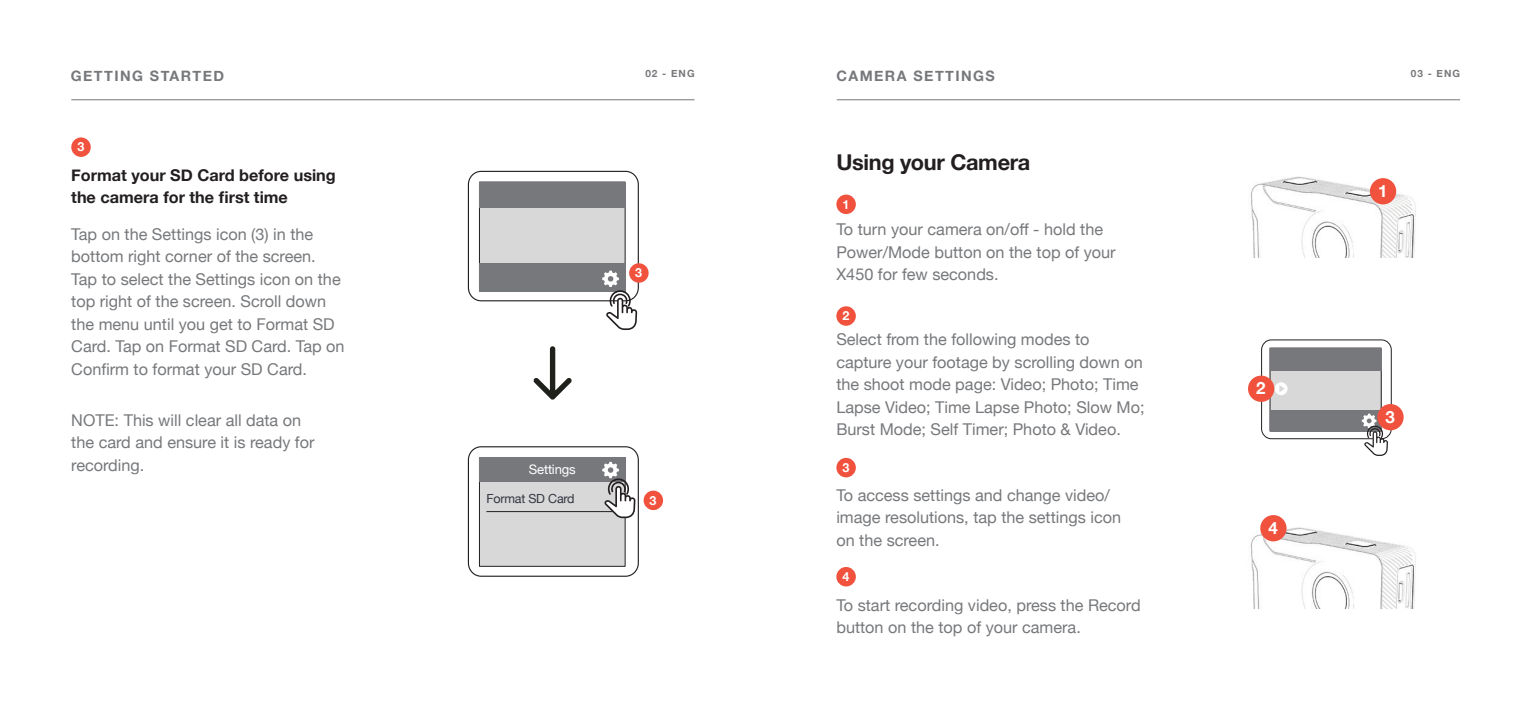
<style>
.page{position:relative;width:1531px;height:702px;background:#fff}
.page>*{position:absolute;margin:0;border:0;box-sizing:border-box;transform-origin:0 0}
.Paragraph_Style_2{font:700 21.75px "Helvetica Neue";letter-spacing:-.015em;color:#231f20}
.t1{font:700 17px "Helvetica Neue";color:#fff}
.Paragraph_Style_2-2{font:16.25px/22.5px "Helvetica Neue";color:#76787b}
.Paragraph_Style_2-3{font:700 16.25px/22.5px "Helvetica Neue";color:#231f20}
.t2{font:700 14.25px "Helvetica Neue";letter-spacing:.1em;color:#76787b}
.Paragraph_Style_2-4{font:13px "Helvetica Neue";letter-spacing:-.015em;color:#fff}
.Paragraph_Style_2-5{font:12.5px "Helvetica Neue";letter-spacing:-.015em;color:#323640}
.t3{font:700 12.5px "Helvetica Neue";color:#fff}
.t4{font:700 10px "Helvetica Neue";letter-spacing:.1em;color:#76787b}
</style>
<div class="page">
<img style="left:1250px;top:176px;width:166px;height:81px">
<img style="left:1250px;top:515px;width:166px;height:93px">
<div style="left:1261px;top:339px;width:130px;height:100px;border:1px solid #231f20;border-radius:10px"></div>
<div style="left:468px;top:171px;width:171px;height:130px;border:1px solid #231f20;border-radius:13px"></div>
<div style="left:468px;top:446px;width:171px;height:130px;border:1px solid #231f20;border-radius:13px"></div>
<div style="left:1270px;top:348px;width:111px;height:83px;background:#d8d8d8"></div>
<div style="left:479px;top:182px;width:146px;height:109px;background:#d8d8d8"></div>
<div style="left:479px;top:457px;width:146px;height:109px;background:#d8d8d8"></div>
<div style="left:479px;top:457px;width:146px;height:109px;border:1px solid #231f20"></div>
<div style="left:1270px;top:348px;width:111px;height:22px;background:#76787b"></div>
<div style="left:479px;top:182px;width:146px;height:26px;background:#76787b"></div>
<div style="left:1270px;top:410px;width:111px;height:21px;background:#76787b"></div>
<div style="left:479px;top:263px;width:146px;height:28px;background:#76787b"></div>
<div style="left:479px;top:457px;width:146px;height:25px;background:#76787b"></div>
<svg style="left:1274px;top:382px;width:13px;height:13px"></svg>
<hr style="left:837px;top:99px;width:623px;height:1px;background:#76787b">
<div style="left:836px;top:194px;width:20px;height:20px;background:#f0523e;border-radius:50%"></div>
<div style="left:836px;top:306px;width:20px;height:20px;background:#f0523e;border-radius:50%"></div>
<div style="left:836px;top:458px;width:20px;height:19px;background:#f0523e;border-radius:50%"></div>
<div style="left:836px;top:567px;width:20px;height:19px;background:#f0523e;border-radius:50%"></div>
<svg style="left:1362px;top:413px;width:26px;height:43px"></svg>
<svg style="left:602px;top:270px;width:35px;height:60px"></svg>
<div style="left:1370px;top:178px;width:26px;height:26px;background:#f0523e;border-radius:50%"></div>
<div style="left:1260px;top:515px;width:26px;height:26px;background:#f0523e;border-radius:50%"></div>
<div style="left:1377px;top:404px;width:26px;height:26px;background:#f0523e;border-radius:50%"></div>
<div style="left:1248px;top:375px;width:26px;height:27px;background:#f0523e;border-radius:50%"></div>
<hr style="left:71px;top:99px;width:623px;height:1px;background:#76787b">
<div style="left:71px;top:137px;width:20px;height:20px;background:#f0523e;border-radius:50%"></div>
<svg style="left:533px;top:346px;width:39px;height:54px"></svg>
<div style="left:629px;top:263px;width:20px;height:20px;background:#f0523e;border-radius:50%"></div>
<div style="left:643px;top:490px;width:20px;height:20px;background:#f0523e;border-radius:50%"></div>
<hr style="left:486px;top:511px;width:133px;height:1px;background:#231f20">
<svg style="left:602px;top:462px;width:33px;height:56px"></svg>
<p class="t2" style="left:71px;top:65px;width:155px">GETTING STARTED</p>
<p class="t4" style="left:645px;top:66px;width:51px">02 - ENG</p>
<p class="t3" style="left:77px;top:137px;width:8px">3</p>
<p class="Paragraph_Style_2-3" style="left:71px;top:164px;width:266px">Format your SD Card before using the camera for the first time</p>
<p class="Paragraph_Style_2-2" style="left:71px;top:223px;width:275px">Tap on the Settings icon (3) in the bottom right corner of the screen.<br>Tap to select the Settings icon on the top right of the screen. Scroll down the menu until you get to Format SD Card. Tap on Format SD Card. Tap on Confirm to format your SD Card.</p>
<p class="Paragraph_Style_2-2" style="left:71px;top:409px;width:245px">NOTE: This will clear all data on the card and ensure it is ready for recording.</p>
<p class="t3" style="left:635px;top:263px;width:8px">3</p>
<p class="Paragraph_Style_2-4" style="left:529px;top:460px;width:48px">Settings</p>
<p class="Paragraph_Style_2-5" style="left:486px;top:489px;width:90px">Format SD Card</p>
<p class="t3" style="left:650px;top:490px;width:8px">3</p>
<p class="t2" style="left:836px;top:65px;width:160px">CAMERA SETTINGS</p>
<p class="Paragraph_Style_2" style="left:836px;top:145px;width:196px">Using your Camera</p>
<p class="t3" style="left:842px;top:194px;width:8px">1</p>
<p class="Paragraph_Style_2-2" style="left:836px;top:219px;width:281px">To turn your camera on/off - hold the<br>Power/Mode button on the top of your<br>X450 for few seconds.</p>
<p class="t3" style="left:842px;top:306px;width:8px">2</p>
<p class="Paragraph_Style_2-2" style="left:836px;top:329px;width:310px">Select from the following modes to capture your footage by scrolling down on the shoot mode page: Video; Photo; Time Lapse Video; Time Lapse Photo; Slow Mo; Burst Mode; Self Timer; Photo &amp; Video.</p>
<p class="t3" style="left:842px;top:457px;width:8px">3</p>
<p class="Paragraph_Style_2-2" style="left:836px;top:484px;width:286px">To access settings and change video/ image resolutions, tap the settings icon on the screen.</p>
<p class="t3" style="left:842px;top:566px;width:8px">4</p>
<p class="Paragraph_Style_2-2" style="left:836px;top:594px;width:306px">To start recording video, press the Record button on the top of your camera.</p>
<p class="t1" style="left:1256px;top:375px;width:11px">2</p>
<p class="t1" style="left:1268px;top:514px;width:11px">4</p>
<p class="t4" style="left:1411px;top:66px;width:51px">03 - ENG</p>
<p class="t1" style="left:1378px;top:177px;width:11px">1</p>
<p class="t1" style="left:1385px;top:403px;width:11px">3</p>
</div>
